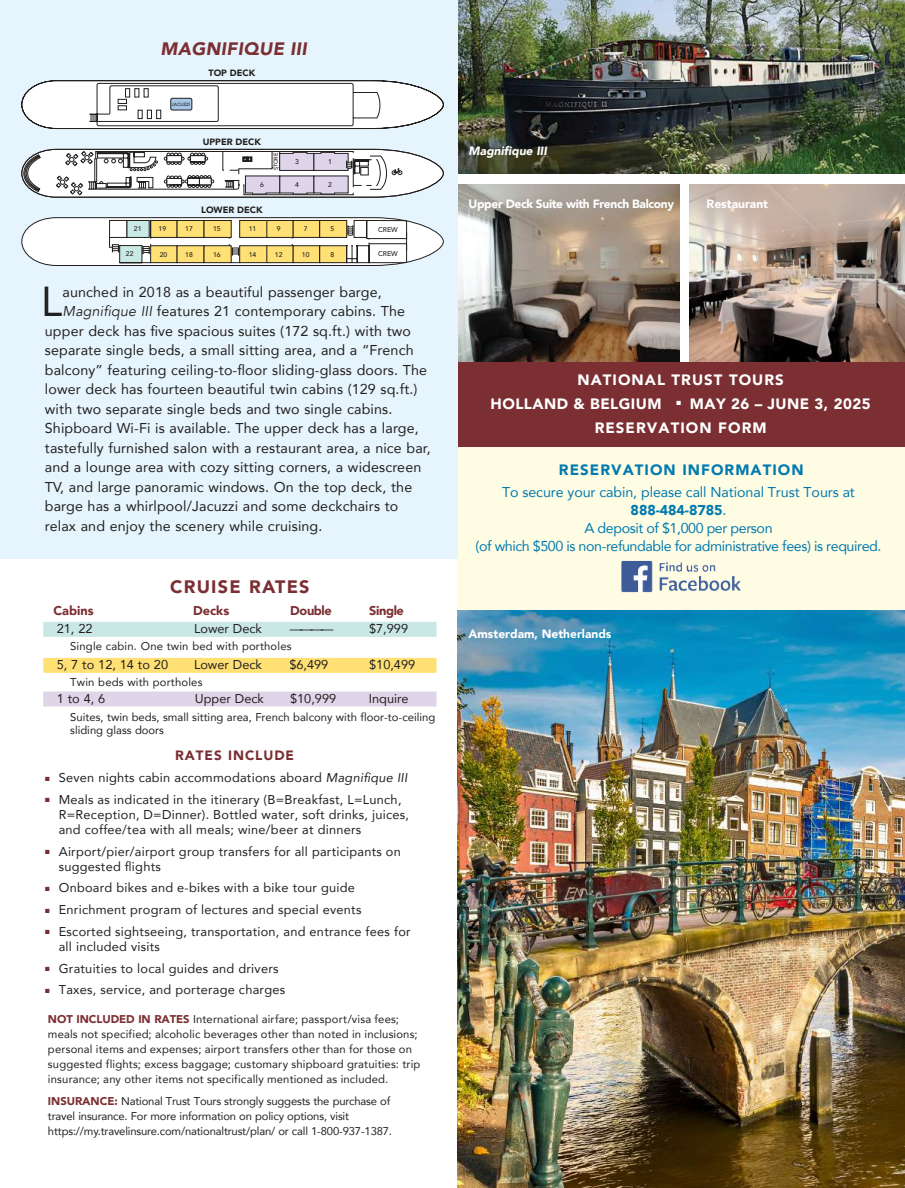
<style>
.page{position:relative;width:905px;height:1188px;background:#fff}
.page>*{position:absolute;margin:0;border:0;box-sizing:border-box;transform-origin:0 0}
.t1{font:41.85px "Avenir";color:#221f1f}
.t2{font:italic 900 18px "Avenir";letter-spacing:.02em;color:#7b2f32}
.t3{font:900 18px "Avenir";letter-spacing:.07em;color:#7b2f32}
.t4{font:900 15px/24px "Avenir";letter-spacing:.07em;color:#fff}
.t5{font:900 15px "Avenir";letter-spacing:.07em;color:#007aaf}
.t6{font:14.25px "Avenir";letter-spacing:.01em;color:#221f1f}
.t7{font:14.25px/18px "Avenir";letter-spacing:-.03em;color:#007aaf;text-align:center}
.t8{font:900 13.5px "Avenir";letter-spacing:.07em;color:#7b2f32}
.t9{font:12.75px/15px "Avenir";letter-spacing:.02em;color:#221f1f}
.t10{font:12.75px "Avenir";color:#221f1f}
.t11{font:900 12.75px "Avenir";letter-spacing:-.03em;color:#7b2f32}
.t12{font:900 12px "Avenir";letter-spacing:-.03em;color:#fff}
.t13{font:900 12px "Avenir";color:#fff}
.t14{font:italic 900 12px "Avenir";color:#fff}
.t15{font:11.25px/15px "Avenir";letter-spacing:.01em;color:#221f1f}
.t16{font:11.25px/15px "Avenir";letter-spacing:-.015em;color:#221f1f}
.t17{font:900 9.15px "Avenir";color:#221f1f}
.t18{font:500 6.9px "Avenir";color:#221f1f}
.t19{font:500 5.7px "Avenir";color:#221f1f}
.t20{font:500 4.5px "Avenir";color:#221f1f}
.s1{font-style:italic}
.s2{color:#7b2f32}
.s3{font-weight:900;color:#7b2f32}
.s4{font-weight:900}
</style>
<div class="page">
<div style="left:458px;top:447px;width:446px;height:169px;background:#fffce4"></div>
<img style="left:458px;top:610px;width:446px;height:578px">
<div style="left:0;top:0;width:457px;height:558px;background:#e6f5fd"></div>
<img style="left:458px;top:0;width:446px;height:174px">
<img style="left:458px;top:184px;width:221px;height:178px">
<img style="left:689px;top:184px;width:215px;height:178px">
<div style="left:458px;top:362px;width:446px;height:85px;background:#7b2f32"></div>
<div style="left:43px;top:622px;width:393px;height:15px;background:#c9e8e5"></div>
<div style="left:43px;top:658px;width:393px;height:15px;background:#ffe075"></div>
<div style="left:43px;top:692px;width:393px;height:15px;background:#dfd5e9"></div>
<svg style="left:22px;top:80px;width:421px;height:49px;background:#e4e4e5"></svg>
<div style="left:171px;top:98px;width:21px;height:12px;background:#a6c6e8;border-radius:2px"></div>
<div style="left:170px;top:98px;width:22px;height:12px;border:1px solid #221f1f;border-radius:2px"></div>
<svg style="left:22px;top:217px;width:421px;height:49px;background:#ded7ba"></svg>
<svg style="left:22px;top:149px;width:421px;height:49px;background:#cbcacd"></svg>
<img style="left:621px;top:560px;width:120px;height:33px">
<p class="t2" style="left:160px;top:33px;width:148px">MAGNIFIQUE III</p>
<p class="t18" style="left:134px;top:225px;width:9px">21</p>
<p class="t18" style="left:126px;top:250px;width:9px">22</p>
<p class="t20" style="left:172px;top:101px;width:20px">JACUZZI</p>
<p class="t17" style="left:208px;top:68px;width:48px">TOP DECK</p>
<p class="t18" style="left:159px;top:225px;width:9px">19</p>
<p class="t18" style="left:185px;top:225px;width:9px">17</p>
<p class="t18" style="left:160px;top:251px;width:9px">20</p>
<p class="t18" style="left:185px;top:251px;width:9px">18</p>
<p class="t17" style="left:203px;top:136px;width:60px">UPPER DECK</p>
<p class="t19" style="left:272px;top:170px;width:19px;rotate:-90deg">STORE</p>
<p class="t18" style="left:295px;top:158px;width:5px">3</p>
<p class="t18" style="left:328px;top:158px;width:5px">1</p>
<p class="t18" style="left:295px;top:181px;width:5px">4</p>
<p class="t18" style="left:260px;top:181px;width:5px">6</p>
<p class="t18" style="left:328px;top:181px;width:5px">2</p>
<p class="t17" style="left:201px;top:205px;width:63px">LOWER DECK</p>
<p class="t18" style="left:213px;top:225px;width:9px">15</p>
<p class="t18" style="left:213px;top:251px;width:9px">16</p>
<p class="t18" style="left:249px;top:225px;width:9px">11</p>
<p class="t18" style="left:249px;top:251px;width:9px">14</p>
<p class="t18" style="left:277px;top:225px;width:5px">9</p>
<p class="t18" style="left:275px;top:251px;width:9px">12</p>
<p class="t18" style="left:304px;top:225px;width:5px">7</p>
<p class="t18" style="left:302px;top:251px;width:9px">10</p>
<p class="t18" style="left:330px;top:225px;width:5px">5</p>
<p class="t18" style="left:330px;top:251px;width:5px">8</p>
<p class="t18" style="left:378px;top:225px;width:21px">CREW</p>
<p class="t18" style="left:378px;top:250px;width:21px">CREW</p>
<h1 class="t1" style="left:41px;top:268px;width:22px">L</h1>
<p class="t6" style="left:63px;top:286px;width:321px">aunched in 2018 as a beautiful passenger barge,</p>
<p class="t6" style="left:63px;top:305px;width:344px"><span class="s1">Magnifique III</span> features 21 contemporary cabins. The</p>
<p class="t6" style="left:45px;top:320px;width:367px">upper deck has five spacious suites (172 sq.ft.) with two</p>
<p class="t6" style="left:45px;top:344px;width:370px">separate single beds, a small sitting area, and a “French</p>
<p class="t6" style="left:45px;top:358px;width:383px">balcony” featuring ceiling-to-floor sliding-glass doors. The</p>
<p class="t6" style="left:45px;top:378px;width:374px">lower deck has fourteen beautiful twin cabins (129 sq.ft.)</p>
<p class="t6" style="left:45px;top:403px;width:349px">with two separate single beds and two single cabins.</p>
<p class="t6" style="left:45px;top:422px;width:375px">Shipboard Wi-Fi is available. The upper deck has a large,</p>
<p class="t6" style="left:45px;top:442px;width:387px">tastefully furnished salon with a restaurant area, a nice bar,</p>
<p class="t6" style="left:45px;top:461px;width:378px">and a lounge area with cozy sitting corners, a widescreen</p>
<p class="t6" style="left:45px;top:481px;width:369px">TV, and large panoramic windows. On the top deck, the</p>
<p class="t6" style="left:45px;top:500px;width:355px">barge has a whirlpool/Jacuzzi and some deckchairs to</p>
<p class="t6" style="left:45px;top:520px;width:279px">relax and enjoy the scenery while cruising.</p>
<p class="t3" style="left:170px;top:579px;width:141px">CRUISE RATES</p>
<p class="t11" style="left:53px;top:605px;width:42px">Cabins</p>
<p class="t11" style="left:193px;top:605px;width:38px">Decks</p>
<p class="t11" style="left:290px;top:605px;width:43px">Double</p>
<p class="t11" style="left:369px;top:605px;width:36px">Single</p>
<p class="t9" style="left:57px;top:621px;width:37px">21, 22</p>
<p class="t10" style="left:194px;top:618px;width:69px">Lower Deck</p>
<p class="t9" style="left:290px;top:622px;width:45px">————</p>
<p class="t9" style="left:369px;top:622px;width:40px">$7,999</p>
<p class="t15" style="left:70px;top:639px;width:223px">Single cabin. One twin bed with portholes</p>
<p class="t9" style="left:57px;top:658px;width:113px">5, 7 to 12, 14 to 20</p>
<p class="t10" style="left:194px;top:654px;width:69px">Lower Deck</p>
<p class="t9" style="left:289px;top:657px;width:40px">$6,499</p>
<p class="t9" style="left:369px;top:658px;width:48px">$10,499</p>
<p class="t15" style="left:70px;top:675px;width:134px">Twin beds with portholes</p>
<p class="t9" style="left:57px;top:692px;width:50px">1 to 4, 6</p>
<p class="t10" style="left:195px;top:693px;width:71px">Upper Deck</p>
<p class="t9" style="left:290px;top:692px;width:48px">$10,999</p>
<p class="t10" style="left:369px;top:688px;width:41px">Inquire</p>
<p class="t15" style="left:70px;top:711px;width:366px;line-height:13.5px">Suites, twin beds, small sitting area, French balcony with floor-to-ceiling sliding glass doors</p>
<p class="t8" style="left:175px;top:750px;width:120px">RATES INCLUDE</p>
<p class="t9" style="left:45px;top:771px;width:364px"><span class="s2">■</span> Seven nights cabin accommodations aboard <span class="s1">Magnifique III</span></p>
<p class="t9" style="left:59px;top:792px;width:352px;text-indent:-13px"><span class="s2">■</span> Meals as indicated in the itinerary (B=Breakfast, L=Lunch,<br>R=Reception, D=Dinner). Bottled water, soft drinks, juices, and coffee/tea with all meals; wine/beer at dinners</p>
<p class="t9" style="left:59px;top:845px;width:343px;text-indent:-13px"><span class="s2">■</span> Airport/pier/airport group transfers for all participants on suggested flights</p>
<p class="t9" style="left:45px;top:881px;width:311px"><span class="s2">■</span> Onboard bikes and e-bikes with a bike tour guide</p>
<p class="t9" style="left:45px;top:903px;width:318px"><span class="s2">■</span> Enrichment program of lectures and special events</p>
<p class="t9" style="left:59px;top:925px;width:353px;text-indent:-13px"><span class="s2">■</span> Escorted sightseeing, transportation, and entrance fees for all included visits</p>
<p class="t9" style="left:45px;top:962px;width:235px"><span class="s2">■</span> Gratuities to local guides and drivers</p>
<p class="t9" style="left:45px;top:983px;width:241px"><span class="s2">■</span> Taxes, service, and porterage charges</p>
<p class="t15" style="left:48px;top:1012px;width:374px"><span class="s3">NOT INCLUDED IN RATES</span> International airfare; passport/visa fees; meals not specified; alcoholic beverages other than noted in inclusions; personal items and expenses; airport transfers other than for those on suggested flights; excess baggage; customary shipboard gratuities: trip insurance; any other items not specifically mentioned as included.</p>
<p class="t16" style="left:48px;top:1094px;width:345px"><span class="s3">INSURANCE:</span> National Trust Tours strongly suggests the purchase of travel insurance. For more information on policy options, visit https://my.travelinsure.com/nationaltrust/plan/ or call 1-800-937-1387.</p>
<p class="t14" style="left:468px;top:141px;width:80px">Magnifique III</p>
<p class="t12" style="left:468px;top:199px;width:207px">Upper Deck Suite with French Balcony</p>
<p class="t13" style="left:706px;top:199px;width:63px">Restaurant</p>
<p class="t4" style="left:490px;top:369px;width:295px;text-indent:87px">NATIONAL TRUST TOURS<br>HOLLAND &amp; BELGIUM</p>
<p class="t4" style="left:594px;top:393px;width:277px;text-indent:82px">■ MAY 26 – JUNE 3, 2025<br>RESERVATION FORM</p>
<p class="t5" style="left:559px;top:463px;width:246px">RESERVATION INFORMATION</p>
<p class="t7" style="left:475px;top:484px;width:407px">To secure your cabin, please call National Trust Tours at <span class="s4">888-484-8785</span>.<br>A deposit of $1,000 per person<br>(of which $500 is non-refundable for administrative fees) is required.</p>
<p class="t13" style="left:468px;top:628px;width:144px">Amsterdam, Netherlands</p>
</div>
